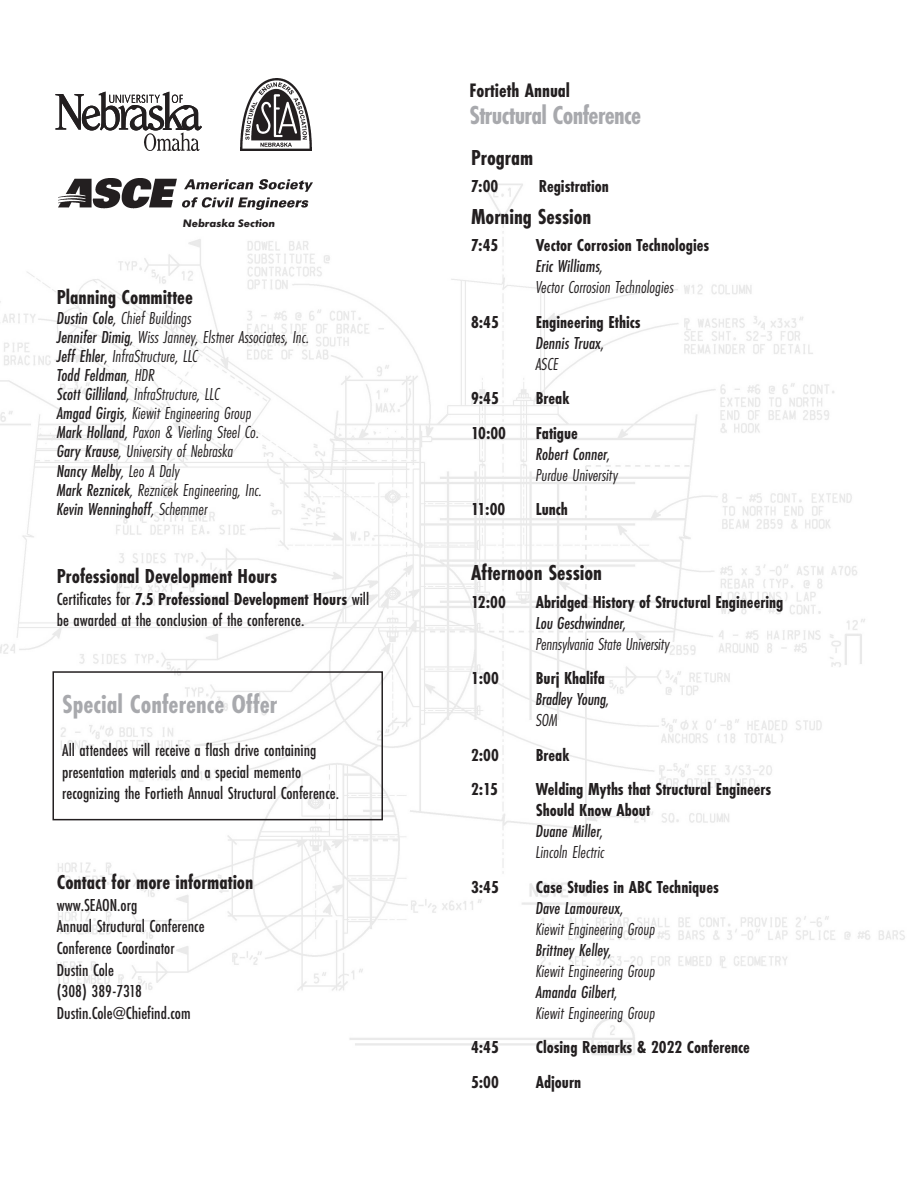
<style>
.page{position:relative;width:918px;height:1188px;background:#fff}
.page>*{position:absolute;margin:0;border:0;box-sizing:border-box;transform-origin:0 0}
.grey_head{font:700 27px "Futura PT Cond";color:#a8a9ad}
.body{font:700 27px "Futura PT Cond";letter-spacing:-.025em;color:#a8a9ad}
.Agenda-Subhead{font:700 22.5px "Futura PT Cond";color:#231f20}
.Subhead-FuturaPTCond{font:700 21px "Futura PT Cond";color:#231f20}
.body-2{font:700 20.25px "Futura PT Cond";color:#231f20}
.time{font:700 18px/21px "Futura PT Cond";color:#231f20}
.body-3{font:500 18px/21.6px "Futura PT Cond";color:#231f20}
.body-4{font:italic 18px "Futura PT Cond";color:#231f20}
.time-2{font:italic 18px/21px "Futura PT Cond";color:#231f20}
.body-5{font:italic 500 18px "Futura PT Cond";color:#231f20}
.time-3{font:italic 500 18px/21px "Futura PT Cond";letter-spacing:-.01em;color:#231f20}
.subhead{font:700 18px "Futura PT Cond";color:#231f20}
.body-6{font:italic 700 11.25px "Futura PT";color:#231f20}
.s1{font-weight:500}
.s2{font-weight:400}
.s3{font-weight:700}
.s4{font-weight:500;font-style:italic}
.s5{font-weight:400;font-style:italic}
.s6{font-weight:700;font-style:normal}
</style>
<div class="page">
<img style="left:0;top:183px;width:905px;height:872px">
<div style="left:52px;top:671px;width:331px;height:149px;border:2px solid #231f20"></div>
<img style="left:58px;top:178px;width:255px;height:32px">
<img style="left:56px;top:91px;width:146px;height:59px">
<img style="left:241px;top:78px;width:70px;height:73px">
<p class="body-6" style="left:183px;top:217px;width:94px">Nebraska Section</p>
<p class="Subhead-FuturaPTCond" style="left:57px;top:285px;width:138px">Planning Committee</p>
<p class="body-4" style="left:57px;top:307px;width:136px"><span class="s1">Dustin Cole</span>, Chief Buildings</p>
<p class="body-4" style="left:57px;top:326px;width:254px"><span class="s1">Jennifer Dimig</span>, Wiss Janney, Elstner Associates, Inc.</p>
<p class="body-4" style="left:57px;top:346px;width:143px"><span class="s1">Jeff Ehler</span>, InfraStructure, LLC</p>
<p class="body-5" style="left:57px;top:364px;width:99px">Todd Feldman<span class="s2">, HDR</span></p>
<p class="body-4" style="left:57px;top:384px;width:164px"><span class="s1">Scott Gilliland</span>, InfraStructure, LLC</p>
<p class="body-4" style="left:57px;top:403px;width:196px"><span class="s1">Amgad Girgis</span>, Kiewit Engineering Group</p>
<p class="body-4" style="left:57px;top:422px;width:204px"><span class="s1">Mark Holland</span>, Paxon &amp; Vierling Steel Co.</p>
<p class="body-4" style="left:57px;top:441px;width:178px"><span class="s1">Gary Krause</span>, University of Nebraska</p>
<p class="body-5" style="left:57px;top:460px;width:124px">Nancy Melby<span class="s2">, Leo A Daly</span></p>
<p class="body-4" style="left:57px;top:479px;width:207px"><span class="s1">Mark Reznicek</span>, Reznicek Engineering, Inc.</p>
<p class="body-5" style="left:57px;top:498px;width:152px">Kevin Wenninghoff<span class="s2">, Schemmer</span></p>
<p class="Subhead-FuturaPTCond" style="left:57px;top:564px;width:222px">Professional Development Hours</p>
<p class="body-3" style="left:57px;top:588px;width:314px">Certificates for <span class="s3">7.5 Professional Development Hours</span> will be awarded at the conclusion of the conference.</p>
<p class="grey_head" style="left:62px;top:688px;width:217px">Special Conference Offer</p>
<p class="body-3" style="left:62px;top:739px;width:278px">All attendees will receive a flash drive containing presentation materials and a special memento recognizing the Fortieth Annual Structural Conference.</p>
<p class="Subhead-FuturaPTCond" style="left:57px;top:870px;width:198px">Contact for more information</p>
<p class="body-3" style="left:57px;top:894px;width:82px">www.SEAON.org</p>
<p class="body-3" style="left:57px;top:916px;width:149px">Annual Structural Conference</p>
<p class="body-3" style="left:57px;top:937px;width:119px">Conference Coordinator</p>
<p class="body-3" style="left:57px;top:959px;width:59px">Dustin Cole</p>
<p class="body-3" style="left:57px;top:980px;width:87px">(308) 389-7318</p>
<p class="body-3" style="left:57px;top:1002px;width:135px">Dustin.Cole@Chiefind.com</p>
<p class="body-2" style="left:470px;top:78px;width:102px">Fortieth Annual</p>
<p class="body" style="left:470px;top:99px;width:173px">Structural Conference</p>
<p class="Agenda-Subhead" style="left:471px;top:144px;width:64px">Program</p>
<p class="subhead" style="left:471px;top:176px;width:29px">7:00</p>
<p class="subhead" style="left:539px;top:176px;width:72px">Registration</p>
<p class="Agenda-Subhead" style="left:471px;top:203px;width:122px">Morning Session</p>
<p class="time" style="left:471px;top:235px;width:29px">7:45</p>
<p class="time" style="left:536px;top:235px;width:175px">Vector Corrosion Technologies<br><span class="s4">Eric Williams,<br></span><span class="s5">Vector Corrosion Technologies</span></p>
<p class="time" style="left:471px;top:312px;width:29px">8:45</p>
<p class="time" style="left:536px;top:312px;width:106px">Engineering Ethics<br><span class="s4">Dennis Truax,<br></span><span class="s5">ASCE</span></p>
<p class="time" style="left:471px;top:388px;width:29px">9:45</p>
<p class="time" style="left:536px;top:388px;width:35px">Break</p>
<p class="time" style="left:471px;top:423px;width:37px">10:00</p>
<p class="time-2" style="left:536px;top:423px;width:84px"><span class="s6">Fatigue<br></span><span class="s1">Robert Conner,<br></span>Purdue University</p>
<p class="time" style="left:471px;top:499px;width:36px">11:00</p>
<p class="time" style="left:536px;top:499px;width:34px">Lunch</p>
<p class="Agenda-Subhead" style="left:471px;top:560px;width:133px">Afternoon Session</p>
<p class="time" style="left:471px;top:592px;width:36px">12:00</p>
<p class="time" style="left:536px;top:592px;width:249px">Abridged History of Structural Engineering<br><span class="s4">Lou Geschwindner,<br></span><span class="s5">Pennsylvania State University</span></p>
<p class="time" style="left:471px;top:668px;width:29px">1:00</p>
<p class="time-3" style="left:536px;top:668px;width:75px"><span class="s6">Burj Khalifa<br></span>Bradley Young,<br><span class="s2">SOM</span></p>
<p class="time" style="left:471px;top:745px;width:29px">2:00</p>
<p class="time" style="left:536px;top:745px;width:35px">Break</p>
<p class="time" style="left:471px;top:779px;width:29px">2:15</p>
<p class="time" style="left:536px;top:779px;width:237px">Welding Myths that Structural Engineers<br>Should Know About<br><span class="s4">Duane Miller,<br></span><span class="s5">Lincoln Electric</span></p>
<p class="time" style="left:471px;top:877px;width:29px">3:45</p>
<p class="time-2" style="left:536px;top:877px;width:184px"><span class="s6">Case Studies in ABC Techniques<br></span><span class="s1">Dave Lamoureux,<br></span>Kiewit Engineering Group<br><span class="s1">Brittney Kelley,<br></span>Kiewit Engineering Group<br><span class="s1">Amanda Gilbert,<br></span>Kiewit Engineering Group</p>
<p class="time" style="left:471px;top:1037px;width:29px">4:45</p>
<p class="time" style="left:536px;top:1037px;width:216px">Closing Remarks &amp; 2022 Conference</p>
<p class="time" style="left:471px;top:1072px;width:29px">5:00</p>
<p class="time" style="left:536px;top:1072px;width:47px">Adjourn</p>
</div>
